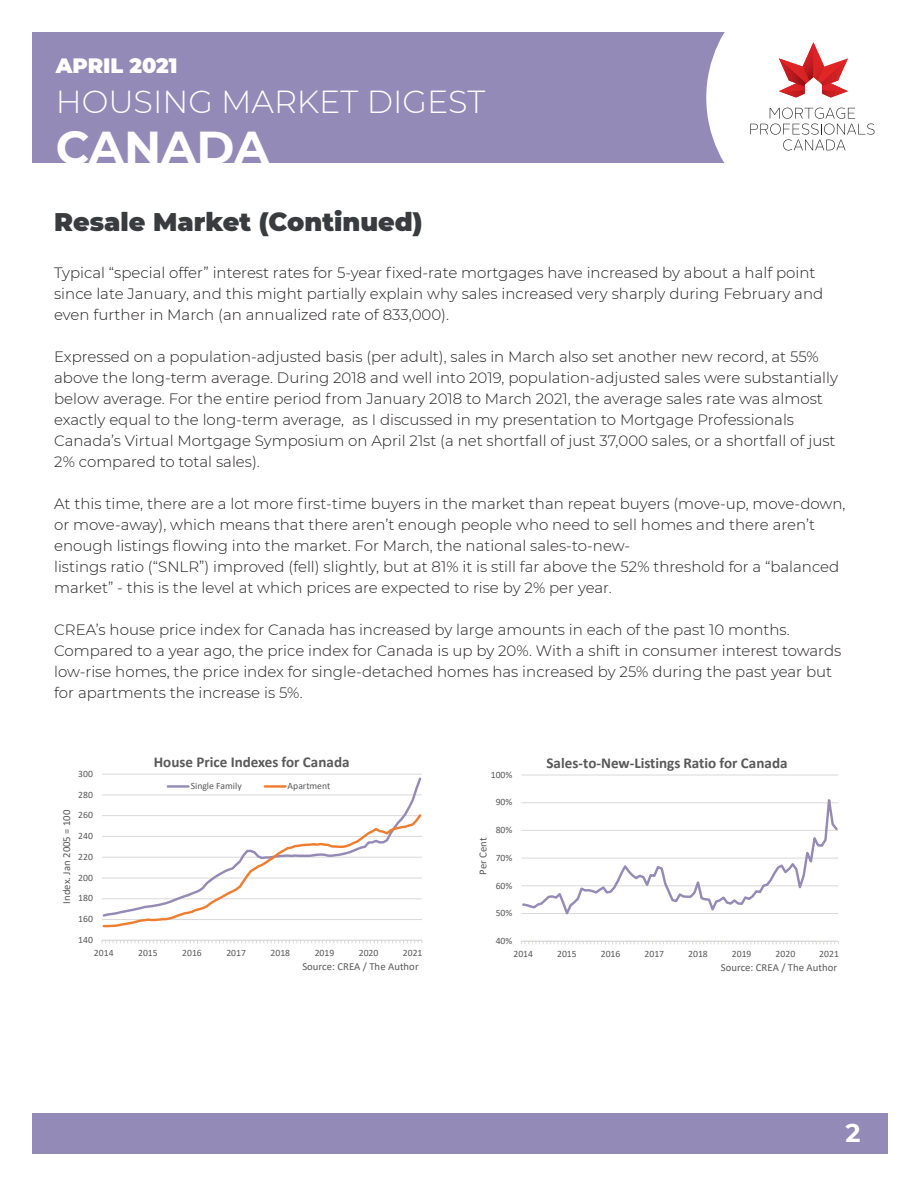
<style>
.page{position:relative;width:918px;height:1188px;background:#fff}
.page>*{position:absolute;margin:0;border:0;box-sizing:border-box;transform-origin:0 0}
.t1{font:700 46.05px "Montserrat";color:#fff}
.t2{font:300 31.8px "Montserrat";color:#fff}
.t3{font:900 25.5px "Montserrat";color:#393c3f}
.t4{font:700 25.5px "Montserrat";color:#fff}
.t5{font:900 20.7px "Montserrat";color:#fff}
.t6{font:700 15.15px "Calibri";color:#595959}
.t7{font:300 15px/21px "Montserrat";color:#231f20}
.t8{font:10.65px "Calibri";color:#595959}
.t9{font:9.6px "Calibri";color:#595959}
</style>
<div class="page">
<div style="left:32px;top:32px;width:850px;height:131px;background:#948ab8"></div>
<div style="left:33px;top:1113px;width:855px;height:40px;background:#948ab8"></div>
<div style="left:706px;top:32px;width:176px;height:131px;background:#fff"></div>
<svg style="left:750px;top:108px;width:125px;height:43px;background:#ececec"></svg>
<svg style="left:779px;top:42px;width:69px;height:56px;background:#e99899"></svg>
<hr style="left:102px;top:774px;width:320px;height:1px;background:#dad9d8">
<svg style="left:102px;top:940px;width:321px;height:3px"></svg>
<svg style="left:102px;top:777px;width:320px;height:35px"></svg>
<svg style="left:102px;top:812px;width:320px;height:116px"></svg>
<hr style="left:168px;top:785px;width:20px;height:3px;background:#948ab5">
<hr style="left:265px;top:785px;width:21px;height:3px;background:#ee7d2f">
<hr style="left:521px;top:775px;width:317px;height:1px;background:#dad9d8">
<svg style="left:521px;top:941px;width:318px;height:3px"></svg>
<svg style="left:521px;top:799px;width:317px;height:116px"></svg>
<h3 class="t5" style="left:56px;top:51px;width:123px">APRIL 2021</h3>
<h2 class="t2" style="left:56px;top:80px;width:431px">HOUSING MARKET DIGEST</h2>
<h1 class="t1" style="left:56px;top:114px;width:215px">CANADA</h1>
<h3 class="t3" style="left:54px;top:203px;width:370px">Resale Market (Continued)</h3>
<p class="t7" style="left:54px;top:262px;width:771px">Typical “special offer” interest rates for 5-year fixed-rate mortgages have increased by about a half point since late January, and this might partially explain why sales increased very sharply during February and even further in March (an annualized rate of 833,000).</p>
<p class="t7" style="left:54px;top:346px;width:785px">Expressed on a population-adjusted basis (per adult), sales in March also set another new record, at 55% above the long-term average. During 2018 and well into 2019, population-adjusted sales were substantially below average. For the entire period from January 2018 to March 2021, the average sales rate was almost exactly equal to the long-term average, as I discussed in my presentation to Mortgage Professionals Canada’s Virtual Mortgage Symposium on April 21st (a net shortfall of just 37,000 sales, or a shortfall of just 2% compared to total sales).</p>
<p class="t7" style="left:54px;top:493px;width:793px">At this time, there are a lot more first-time buyers in the market than repeat buyers (move-up, move-down, or move-away), which means that there aren’t enough people who need to sell homes and there aren’t enough listings flowing into the market. For March, the national sales-to-new-<br>listings ratio (“SNLR”) improved (fell) slightly, but at 81% it is still far above the 52% threshold for a “balanced market” - this is the level at which prices are expected to rise by 2% per year.</p>
<p class="t7" style="left:54px;top:619px;width:789px">CREA’s house price index for Canada has increased by large amounts in each of the past 10 months.<br>Compared to a year ago, the price index for Canada is up by 20%. With a shift in consumer interest towards low-rise homes, the price index for single-detached homes has increased by 25% during the past year but for apartments the increase is 5%.</p>
<p class="t8" style="left:59px;top:904px;width:95px;rotate:-90deg">Index. Jan 2005 = 100</p>
<p class="t9" style="left:78px;top:767px;width:16px">300</p>
<p class="t9" style="left:78px;top:788px;width:16px">280</p>
<p class="t9" style="left:78px;top:809px;width:16px">260</p>
<p class="t9" style="left:78px;top:829px;width:16px">240</p>
<p class="t9" style="left:78px;top:850px;width:16px">220</p>
<p class="t9" style="left:78px;top:871px;width:16px">200</p>
<p class="t9" style="left:78px;top:892px;width:16px">180</p>
<p class="t9" style="left:78px;top:912px;width:16px">160</p>
<p class="t9" style="left:78px;top:933px;width:16px">140</p>
<p class="t6" style="left:154px;top:752px;width:197px">House Price Indexes for Canada</p>
<p class="t9" style="left:191px;top:779px;width:53px">Single Family</p>
<p class="t9" style="left:288px;top:779px;width:44px">Apartment</p>
<p class="t9" style="left:94px;top:946px;width:21px">2014</p>
<p class="t9" style="left:138px;top:946px;width:21px">2015</p>
<p class="t9" style="left:182px;top:946px;width:21px">2016</p>
<p class="t9" style="left:226px;top:946px;width:21px">2017</p>
<p class="t9" style="left:271px;top:946px;width:21px">2018</p>
<p class="t9" style="left:315px;top:946px;width:21px">2019</p>
<p class="t9" style="left:359px;top:946px;width:21px">2020</p>
<p class="t9" style="left:403px;top:946px;width:21px">2021</p>
<p class="t8" style="left:302px;top:959px;width:118px">Source: CREA / The Author</p>
<p class="t9" style="left:491px;top:768px;width:23px">100%</p>
<p class="t9" style="left:496px;top:796px;width:18px">90%</p>
<p class="t8" style="left:476px;top:875px;width:39px;rotate:-90deg">Per Cent</p>
<p class="t9" style="left:496px;top:823px;width:18px">80%</p>
<p class="t9" style="left:496px;top:851px;width:18px">70%</p>
<p class="t9" style="left:496px;top:879px;width:18px">60%</p>
<p class="t9" style="left:496px;top:906px;width:18px">50%</p>
<p class="t9" style="left:496px;top:934px;width:18px">40%</p>
<p class="t6" style="left:547px;top:753px;width:243px">Sales-to-New-Listings Ratio for Canada</p>
<p class="t9" style="left:513px;top:947px;width:21px">2014</p>
<p class="t9" style="left:557px;top:947px;width:21px">2015</p>
<p class="t9" style="left:601px;top:947px;width:21px">2016</p>
<p class="t9" style="left:645px;top:947px;width:21px">2017</p>
<p class="t9" style="left:688px;top:947px;width:21px">2018</p>
<p class="t9" style="left:732px;top:947px;width:21px">2019</p>
<p class="t9" style="left:776px;top:947px;width:21px">2020</p>
<p class="t9" style="left:819px;top:947px;width:21px">2021</p>
<p class="t8" style="left:721px;top:960px;width:118px">Source: CREA / The Author</p>
<h3 class="t4" style="left:846px;top:1115px;width:17px">2</h3>
</div>
